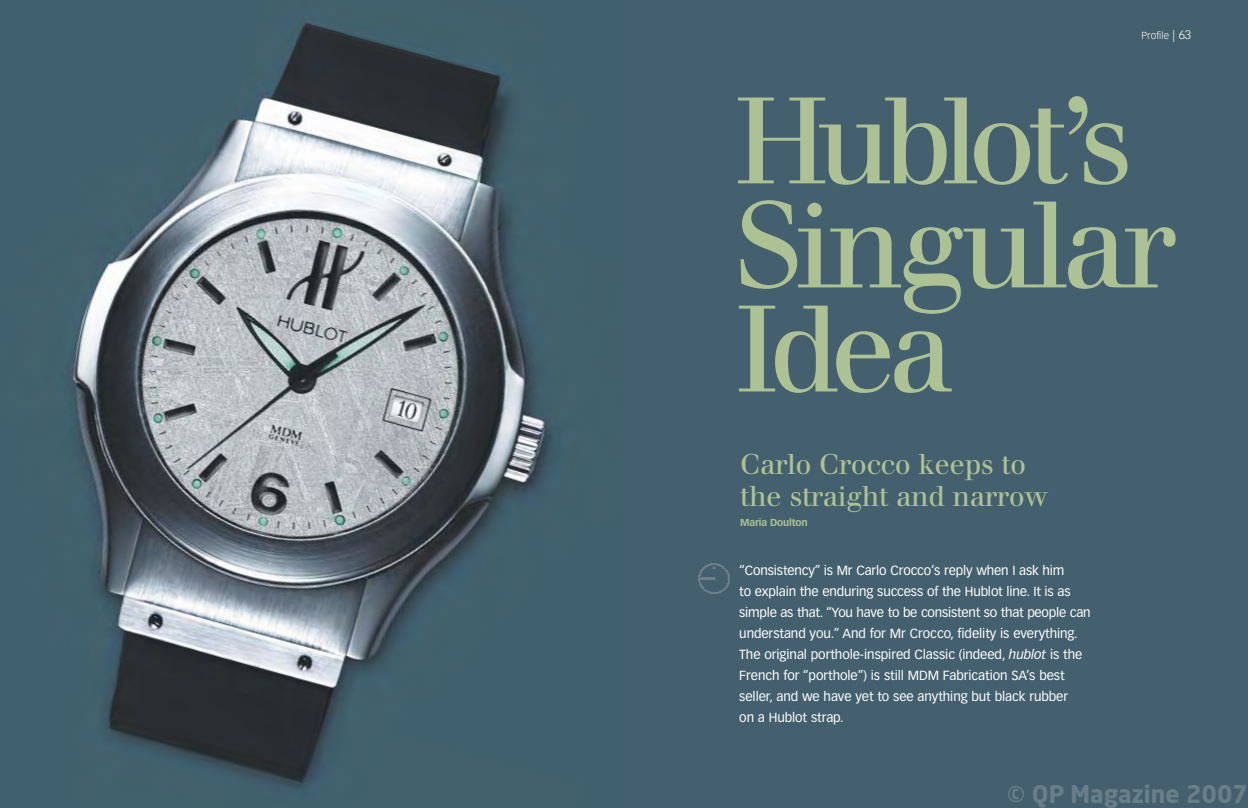
<style>
.page{position:relative;width:1248px;height:808px;background:#fff}
.page>*{position:absolute;margin:0;border:0;box-sizing:border-box;transform-origin:0 0}
.t1{font:120px/104px "Walbaum";letter-spacing:-.07em;color:#adc294}
.t2{font:28px/32px "Walbaum";letter-spacing:-.015em;color:#adc294}
.t3{font:700 24px "Neo Sans";color:rgb(255 255 255/.2)}
.t4{font:13px/21px "Vectora LH";letter-spacing:-.005em;color:#fff}
.t5{font:700 10px "Vectora LH";letter-spacing:-.02em;color:#adc294}
.t6{font:300 10px "Vectora LH";color:#fff}
.s1{font-size:12px}
.s2{font-style:italic}
</style>
<div class="page">
<div style="left:623px;top:0;width:624px;height:808px;background:#44606e"></div>
<img style="left:698px;top:563px;width:32px;height:31px">
<img style="left:0;top:0;width:623px;height:808px">
<p class="t6" style="left:1141px;top:31px;width:51px">Profile <span class="s1">| 63</span></p>
<h1 class="t1" style="left:734px;top:101px;width:443px">Hublot’s<br>Singular<br>Idea</h1>
<h2 class="t2" style="left:740px;top:451px;width:309px">Carlo Crocco keeps to the straight and narrow</h2>
<p class="t5" style="left:740px;top:518px;width:69px">Maria Doulton</p>
<p class="t4" style="left:739px;top:560px;width:353px">“Consistency” is Mr Carlo Crocco’s reply when I ask him<br>to explain the enduring success of the Hublot line. It is as simple as that. “You have to be consistent so that people can understand you.” And for Mr Crocco, fidelity is everything.<br>The original porthole-inspired Classic (indeed, <span class="s2">hublot</span> is the French for “porthole”) is still MDM Fabrication SA’s best seller, and we have yet to see anything but black rubber<br>on a Hublot strap.</p>
<h3 class="t3" style="left:1007px;top:778px;width:242px">© QP Magazine 2007</h3>
</div>
